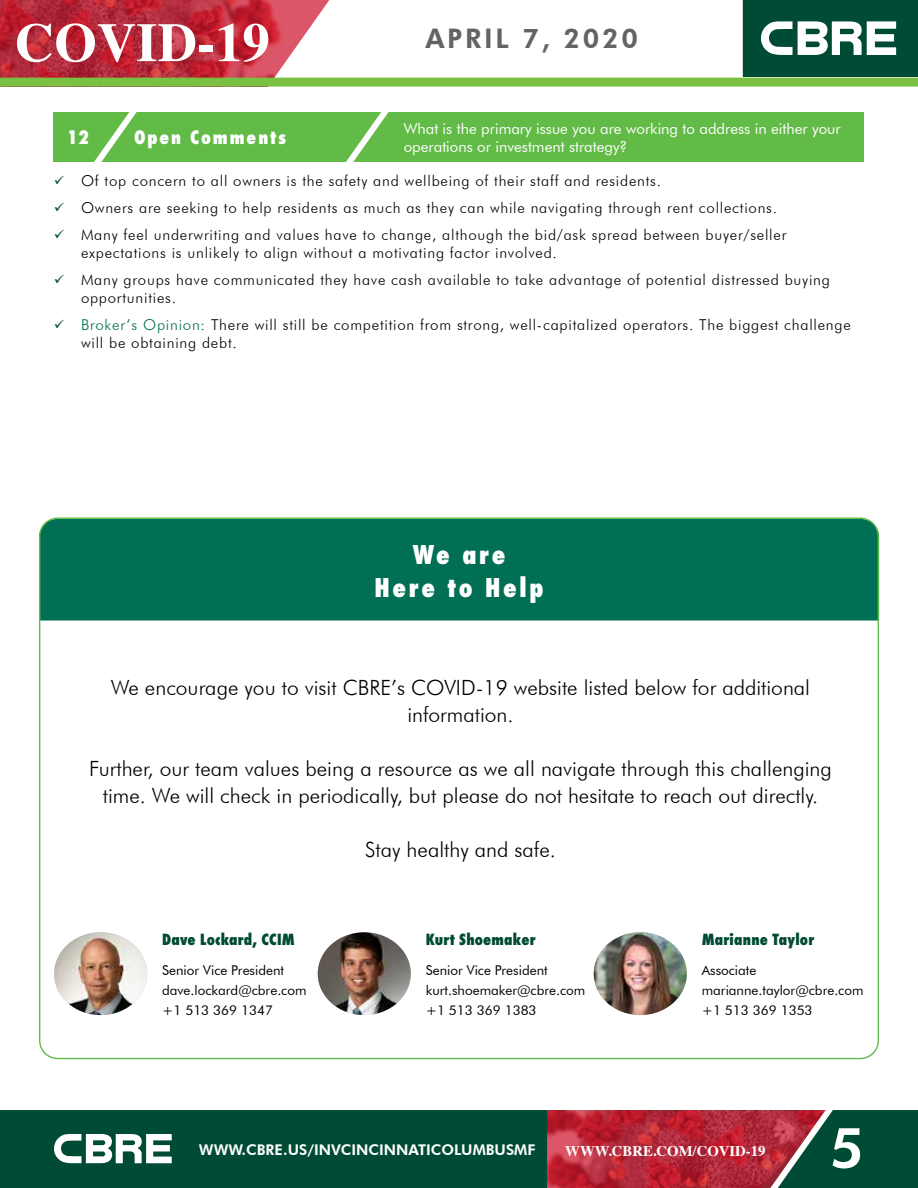
<style>
.page{position:relative;width:918px;height:1188px;background:#fff}
.page>*{position:absolute;margin:0;border:0;box-sizing:border-box;transform-origin:0 0}
.t1{font:800 55.35px "Futura BT";color:#fff}
.t2{font:700 54.6px "Times";color:#fff}
.t3{font:800 27px "Futura BT";letter-spacing:.1em;color:#636466}
.t4{font:800 condensed 25.2px/33px "Futura";letter-spacing:.105em;color:#fff;text-align:center}
.t5{font:italic 300 24px "Futura BT";letter-spacing:.05em;color:#fff}
.t6{font:300 21px/27px "Futura BT";color:#000;text-align:center}
.t7{font:800 condensed 18px "Futura";letter-spacing:.105em;color:#fff}
.t8{font:300 15px/18px "Futura BT";letter-spacing:.05em;color:#000}
.t9{font:15px/18px "Futura BT";color:#fff}
.t10{font:800 condensed 15px "Futura";letter-spacing:.015em;color:#004b35}
.t11{font:800 14.7px "Futura BT";color:#fff}
.t12{font:700 14.7px "Times";color:#fff}
.t13{font:13.5px/19.8px "Futura BT";color:#000}
.s1{color:#004b35}
.s2{color:#006f53}
</style>
<div class="page">
<div style="left:0;top:1110px;width:918px;height:78px;background:#004b35"></div>
<svg style="left:54px;top:1134px;width:118px;height:29px"></svg>
<svg style="left:548px;top:1110px;width:285px;height:78px;background:#a8303d"></svg>
<svg style="left:0;top:0;width:212px;height:78px;background:#b62838"></svg>
<div style="left:738px;top:0;width:180px;height:77px;background:#004b35"></div>
<svg style="left:761px;top:21px;width:135px;height:34px"></svg>
<svg style="left:695px;top:77px;width:31px;height:1px"></svg>
<div style="left:737px;top:0;width:6px;height:88px;background:#fff"></div>
<div style="left:0;top:78px;width:918px;height:9px;background:#7ac143"></div>
<img style="left:54px;top:932px;width:93px;height:83px">
<img style="left:318px;top:932px;width:93px;height:83px">
<img style="left:594px;top:932px;width:93px;height:83px">
<div style="left:39px;top:519px;width:840px;height:102px;background:#006f53"></div>
<div style="left:53px;top:112px;width:811px;height:50px;background:#62bb46"></div>
<svg style="left:94px;top:112px;width:43px;height:50px"></svg>
<svg style="left:212px;top:0;width:187px;height:162px"></svg>
<h2 class="t2" style="left:15px;top:-10px;width:256px">COVID-19</h2>
<h3 class="t3" style="left:425px;top:22px;width:214px">APRIL 7, 2020</h3>
<h3 class="t5" style="left:382px;top:107px;width:298px">WE’RE IN THIS TOGETHER</h3>
<p class="t7" style="left:67px;top:126px;width:24px">12</p>
<p class="t7" style="left:134px;top:126px;width:154px">Open Comments</p>
<p class="t9" style="left:404px;top:119px;width:439px">What is the primary issue you are working to address in either your operations or investment strategy?</p>
<p class="t8" style="left:54px;top:172px;width:609px"><span class="s1">✓</span> Of top concern to all owners is the safety and wellbeing of their staff and residents.</p>
<p class="t8" style="left:54px;top:199px;width:725px"><span class="s1">✓</span> Owners are seeking to help residents as much as they can while navigating through rent collections.</p>
<p class="t8" style="left:81px;top:226px;width:707px;text-indent:-27px"><span class="s1">✓</span> Many feel underwriting and values have to change, although the bid/ask spread between buyer/seller expectations is unlikely to align without a motivating factor involved.</p>
<p class="t8" style="left:81px;top:271px;width:750px;text-indent:-27px"><span class="s1">✓</span> Many groups have communicated they have cash available to take advantage of potential distressed buying opportunities.</p>
<p class="t8" style="left:81px;top:315px;width:771px;text-indent:-27px"><span class="s1">✓</span> <span class="s2">Broker’s Opinion:</span> There will still be competition from strong, well-capitalized operators. The biggest challenge will be obtaining debt.</p>
<h3 class="t4" style="left:375px;top:538px;width:170px">We are<br>Here to Help</h3>
<h3 class="t6" style="left:111px;top:673px;width:701px">We encourage you to visit CBRE’s COVID-19 website listed below for additional information.</h3>
<h3 class="t6" style="left:89px;top:754px;width:744px">Further, our team values being a resource as we all navigate through this challenging time. We will check in periodically, but please do not hesitate to reach out directly.</h3>
<h3 class="t6" style="left:365px;top:835px;width:192px">Stay healthy and safe.</h3>
<p class="t10" style="left:162px;top:930px;width:134px">Dave Lockard, CCIM</p>
<p class="t13" style="left:162px;top:961px;width:146px">Senior Vice President dave.lockard@cbre.com +1 513 369 1347</p>
<p class="t10" style="left:426px;top:930px;width:111px">Kurt Shoemaker</p>
<p class="t13" style="left:426px;top:961px;width:161px">Senior Vice President kurt.shoemaker@cbre.com +1 513 369 1383</p>
<p class="t10" style="left:702px;top:930px;width:114px">Marianne Taylor</p>
<p class="t13" style="left:702px;top:961px;width:163px">Associate marianne.taylor@cbre.com +1 513 369 1353</p>
<p class="t11" style="left:199px;top:1140px;width:338px">WWW.CBRE.US/INVCINCINNATICOLUMBUSMF</p>
<p class="t12" style="left:565px;top:1137px;width:202px">WWW.CBRE.COM/COVID-19</p>
<h1 class="t1" style="left:830px;top:1114px;width:35px">5</h1>
</div>
